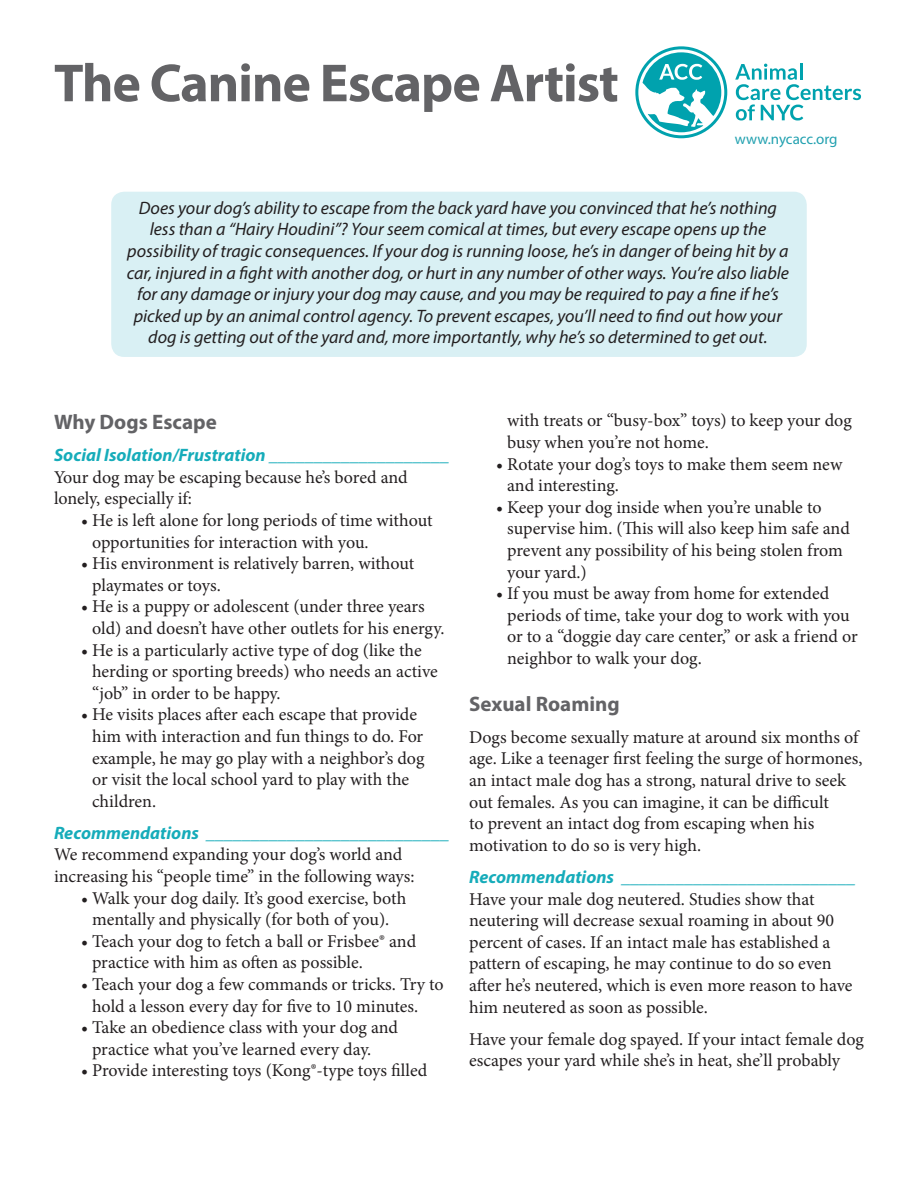
<style>
.page{position:relative;width:918px;height:1188px;background:#fff}
.page>*{position:absolute;margin:0;border:0;box-sizing:border-box;transform-origin:0 0}
.t1{font:700 54px "Myriad Pro";letter-spacing:-.02em;color:#636366}
.t2{font:700 21px "Myriad Pro";color:#636366}
.t3{font:18px/21.6px "Minion Pro";color:#231f20}
.t4{font:italic 18px/21.6px "Myriad Pro";color:#231f20;text-align:center}
.t5{font:italic 700 18px "Myriad Pro";color:#16acba}
.t6{font:15px "Myriad Pro";color:#22a1b0}
</style>
<div class="page">
<div style="left:111px;top:192px;width:696px;height:165px;background:#d9f0f4;border-radius:13px"></div>
<svg style="left:635px;top:46px;width:92px;height:92px"></svg>
<svg style="left:735px;top:64px;width:126px;height:57px"></svg>
<svg style="left:638px;top:49px;width:86px;height:86px"></svg>
<h1 class="t1" style="left:54px;top:48px;width:566px">The Canine Escape Artist</h1>
<p class="t6" style="left:735px;top:130px;width:104px">www.nycacc.org</p>
<p class="t4" style="left:127px;top:197px;width:664px">Does your dog’s ability to escape from the back yard have you convinced that he’s nothing less than a “Hairy Houdini”? Your seem comical at times, but every escape opens up the possibility of tragic consequences. If your dog is running loose, he’s in danger of being hit by a car, injured in a fight with another dog, or hurt in any number of other ways. You’re also liable for any damage or injury your dog may cause, and you may be required to pay a fine if he’s picked up by an animal control agency. To prevent escapes, you’ll need to find out how your dog is getting out of the yard and, more importantly, why he’s so determined to get out.</p>
<p class="t2" style="left:54px;top:408px;width:164px">Why Dogs Escape</p>
<p class="t5" style="left:54px;top:443px;width:397px">Social Isolation/Frustration ____________________</p>
<p class="t3" style="left:54px;top:466px;width:355px">Your dog may be escaping because he’s bored and lonely, especially if:</p>
<p class="t3" style="left:92px;top:509px;width:342px;text-indent:-11px">• He is left alone for long periods of time without opportunities for interaction with you.</p>
<p class="t3" style="left:92px;top:553px;width:324px;text-indent:-11px">• His environment is relatively barren, without playmates or toys.</p>
<p class="t3" style="left:92px;top:596px;width:354px;text-indent:-11px">• He is a puppy or adolescent (under three years old) and doesn’t have other outlets for his energy.</p>
<p class="t3" style="left:92px;top:639px;width:347px;text-indent:-11px">• He is a particularly active type of dog (like the herding or sporting breeds) who needs an active “job” in order to be happy.</p>
<p class="t3" style="left:92px;top:704px;width:334px;text-indent:-11px">• He visits places after each escape that provide him with interaction and fun things to do. For example, he may go play with a neighbor’s dog or visit the local school yard to play with the children.</p>
<p class="t5" style="left:54px;top:821px;width:397px">Recommendations ___________________________</p>
<p class="t3" style="left:54px;top:844px;width:362px">We recommend expanding your dog’s world and increasing his “people time” in the following ways:</p>
<p class="t3" style="left:81px;top:887px;width:327px;text-align:center">• Walk your dog daily. It’s good exercise, both mentally and physically (for both of you).</p>
<p class="t3" style="left:92px;top:930px;width:326px;text-indent:-11px">• Teach your dog to fetch a ball or Frisbee® and practice with him as often as possible.</p>
<p class="t3" style="left:92px;top:974px;width:353px;text-indent:-11px">• Teach your dog a few commands or tricks. Try to hold a lesson every day for five to 10 minutes.</p>
<p class="t3" style="left:92px;top:1017px;width:307px;text-indent:-11px">• Take an obedience class with your dog and practice what you’ve learned every day.</p>
<p class="t3" style="left:81px;top:1060px;width:348px">• Provide interesting toys (Kong®-type toys filled</p>
<p class="t3" style="left:507px;top:410px;width:346px">with treats or “busy-box” toys) to keep your dog busy when you’re not home.</p>
<p class="t3" style="left:507px;top:453px;width:337px;text-indent:-11px">• Rotate your dog’s toys to make them seem new and interesting.</p>
<p class="t3" style="left:507px;top:496px;width:344px;text-indent:-11px">• Keep your dog inside when you’re unable to supervise him. (This will also keep him safe and prevent any possibility of his being stolen from your yard.)</p>
<p class="t3" style="left:507px;top:583px;width:352px;text-indent:-11px">• If you must be away from home for extended periods of time, take your dog to work with you or to a “doggie day care center,” or ask a friend or neighbor to walk your dog.</p>
<p class="t2" style="left:469px;top:690px;width:152px">Sexual Roaming</p>
<p class="t3" style="left:469px;top:726px;width:395px">Dogs become sexually mature at around six months of age. Like a teenager first feeling the surge of hormones, an intact male dog has a strong, natural drive to seek out females. As you can imagine, it can be difficult<br>to prevent an intact dog from escaping when his motivation to do so is very high.</p>
<p class="t5" style="left:469px;top:865px;width:388px">Recommendations __________________________</p>
<p class="t3" style="left:469px;top:888px;width:385px">Have your male dog neutered. Studies show that neutering will decrease sexual roaming in about 90 percent of cases. If an intact male has established a pattern of escaping, he may continue to do so even after he’s neutered, which is even more reason to have him neutered as soon as possible.</p>
<p class="t3" style="left:469px;top:1028px;width:396px">Have your female dog spayed. If your intact female dog escapes your yard while she’s in heat, she’ll probably</p>
</div>
